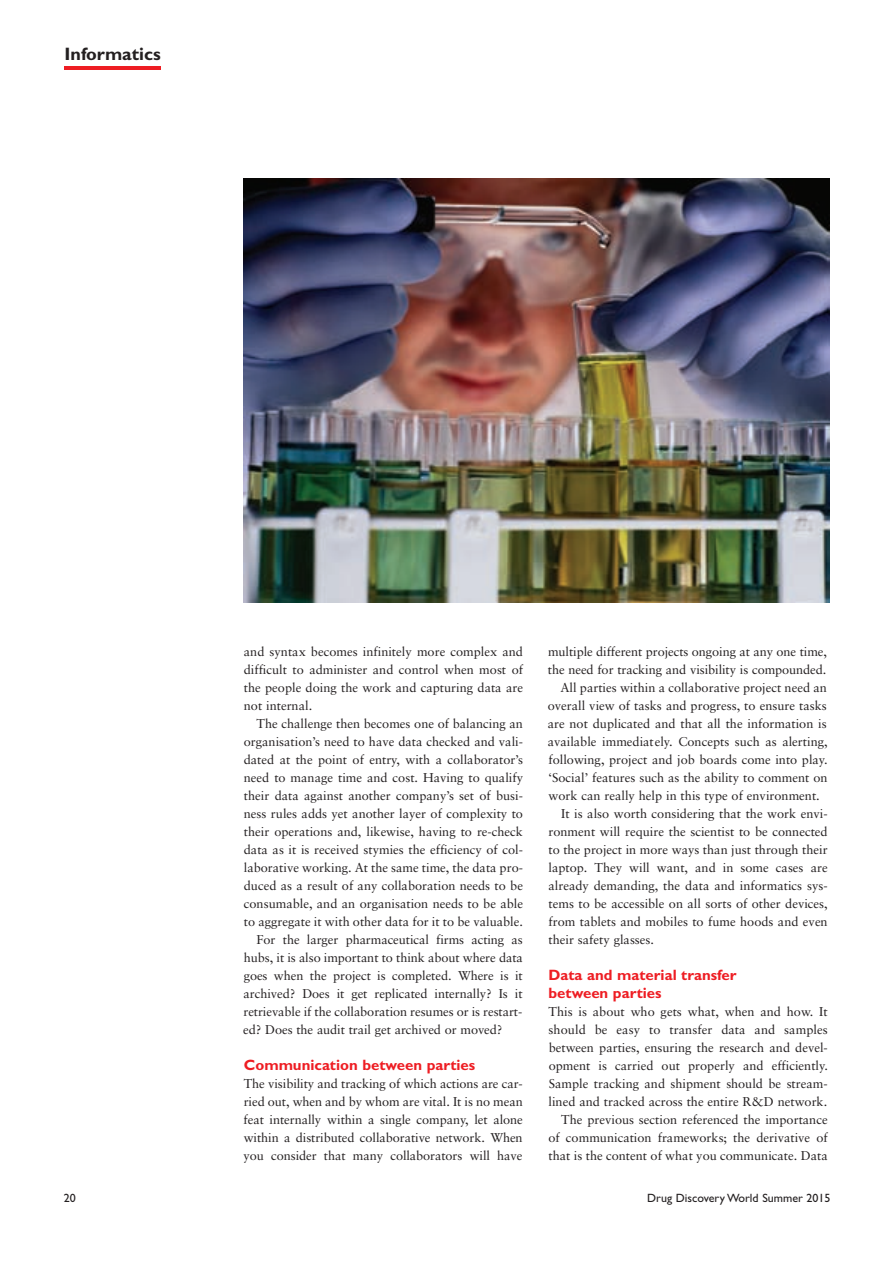
<style>
.page{position:relative;width:893px;height:1263px;background:#fff}
.page>*{position:absolute;margin:0;border:0;box-sizing:border-box;transform-origin:0 0}
.t1{font:700 18px "Gill Sans";color:#231f20}
.t2{font:700 15px/18px "Gill Sans";color:#ee1d23}
.t3{font:12.75px/18px "Sabon";color:#231f20;text-align:justify}
.t4{font:12px "Gill Sans";color:#231f20}
</style>
<div class="page">
<hr style="left:65px;top:67px;width:96px;height:3px;background:#ee1d23">
<img style="left:243px;top:178px;width:586px;height:424px">
<h1 class="t1" style="left:65px;top:47px;width:98px">Informatics</h1>
<p class="t3" style="left:244px;top:644px;width:281px">and syntax becomes infinitely more complex and difficult to administer and control when most of the people doing the work and capturing data are not internal.</p>
<p class="t3" style="left:257px;top:716px;width:268px">The challenge then becomes one of balancing an</p>
<p class="t3" style="left:244px;top:734px;width:281px">organisation’s need to have data checked and vali-</p>
<p class="t3" style="left:244px;top:752px;width:281px">dated at the point of entry, with a collaborator’s</p>
<p class="t3" style="left:244px;top:770px;width:281px">need to manage time and cost. Having to qualify</p>
<p class="t3" style="left:244px;top:788px;width:281px">their data against another company’s set of busi-</p>
<p class="t3" style="left:244px;top:806px;width:281px">ness rules adds yet another layer of complexity to</p>
<p class="t3" style="left:244px;top:824px;width:281px">their operations and, likewise, having to re-check</p>
<p class="t3" style="left:244px;top:842px;width:281px">data as it is received stymies the efficiency of col-</p>
<p class="t3" style="left:244px;top:860px;width:281px">laborative working. At the same time, the data pro-</p>
<p class="t3" style="left:244px;top:878px;width:281px">duced as a result of any collaboration needs to be</p>
<p class="t3" style="left:244px;top:896px;width:281px">consumable, and an organisation needs to be able</p>
<p class="t3" style="left:244px;top:914px;width:281px">to aggregate it with other data for it to be valuable.</p>
<p class="t3" style="left:257px;top:932px;width:268px">For the larger pharmaceutical firms acting as</p>
<p class="t3" style="left:244px;top:950px;width:281px">hubs, it is also important to think about where data</p>
<p class="t3" style="left:244px;top:968px;width:281px">goes when the project is completed. Where is it</p>
<p class="t3" style="left:244px;top:986px;width:280px">archived? Does it get replicated internally? Is it</p>
<p class="t3" style="left:243px;top:1004px;width:280px">retrievable if the collaboration resumes or is restart-</p>
<p class="t3" style="left:243px;top:1022px;width:261px">ed? Does the audit trail get archived or moved?</p>
<p class="t2" style="left:244px;top:1057px;width:233px">Communication between parties</p>
<p class="t3" style="left:244px;top:1076px;width:281px">The visibility and tracking of which actions are car&shy;ried out, when and by whom are vital. It is no mean feat internally within a single company, let alone within a distributed collaborative network. When you consider that many collaborators will have</p>
<p class="t3" style="left:548px;top:644px;width:280px">multiple different projects ongoing at any one time,</p>
<p class="t3" style="left:548px;top:662px;width:280px">the need for tracking and visibility is compounded.</p>
<p class="t3" style="left:560px;top:680px;width:268px">All parties within a collaborative project need an</p>
<p class="t3" style="left:548px;top:698px;width:281px">overall view of tasks and progress, to ensure tasks</p>
<p class="t3" style="left:548px;top:716px;width:281px">are not duplicated and that all the information is</p>
<p class="t3" style="left:548px;top:734px;width:282px">available immediately. Concepts such as alerting,</p>
<p class="t3" style="left:549px;top:752px;width:281px">following, project and job boards come into play.</p>
<p class="t3" style="left:548px;top:770px;width:281px">‘Social’ features such as the ability to comment on</p>
<p class="t3" style="left:548px;top:788px;width:273px">work can really help in this type of environment.</p>
<p class="t3" style="left:561px;top:806px;width:268px">It is also worth considering that the work envi-</p>
<p class="t3" style="left:548px;top:824px;width:281px">ronment will require the scientist to be connected</p>
<p class="t3" style="left:548px;top:842px;width:281px">to the project in more ways than just through their</p>
<p class="t3" style="left:548px;top:860px;width:281px">laptop. They will want, and in some cases are</p>
<p class="t3" style="left:548px;top:878px;width:281px">already demanding, the data and informatics sys-</p>
<p class="t3" style="left:549px;top:896px;width:281px">tems to be accessible on all sorts of other devices,</p>
<p class="t3" style="left:549px;top:914px;width:281px">from tablets and mobiles to fume hoods and even</p>
<p class="t3" style="left:549px;top:932px;width:107px">their safety glasses.</p>
<p class="t2" style="left:549px;top:967px;width:190px">Data and material transfer between parties</p>
<p class="t3" style="left:548px;top:1004px;width:281px;text-align:right">This is about who gets what, when and how. It should be easy to transfer data and samples between parties, ensuring the research and devel&shy;opment is carried out properly and efficiently.<br>Sample tracking and shipment should be stream&shy;lined and tracked across the entire R&amp;D network.<br>The previous section referenced the importance of communication frameworks; the derivative of that is the content of what you communicate. Data</p>
<p class="t4" style="left:64px;top:1193px;width:13px">20</p>
<p class="t4" style="left:647px;top:1193px;width:185px">Drug Discovery World Summer 2015</p>
</div>
